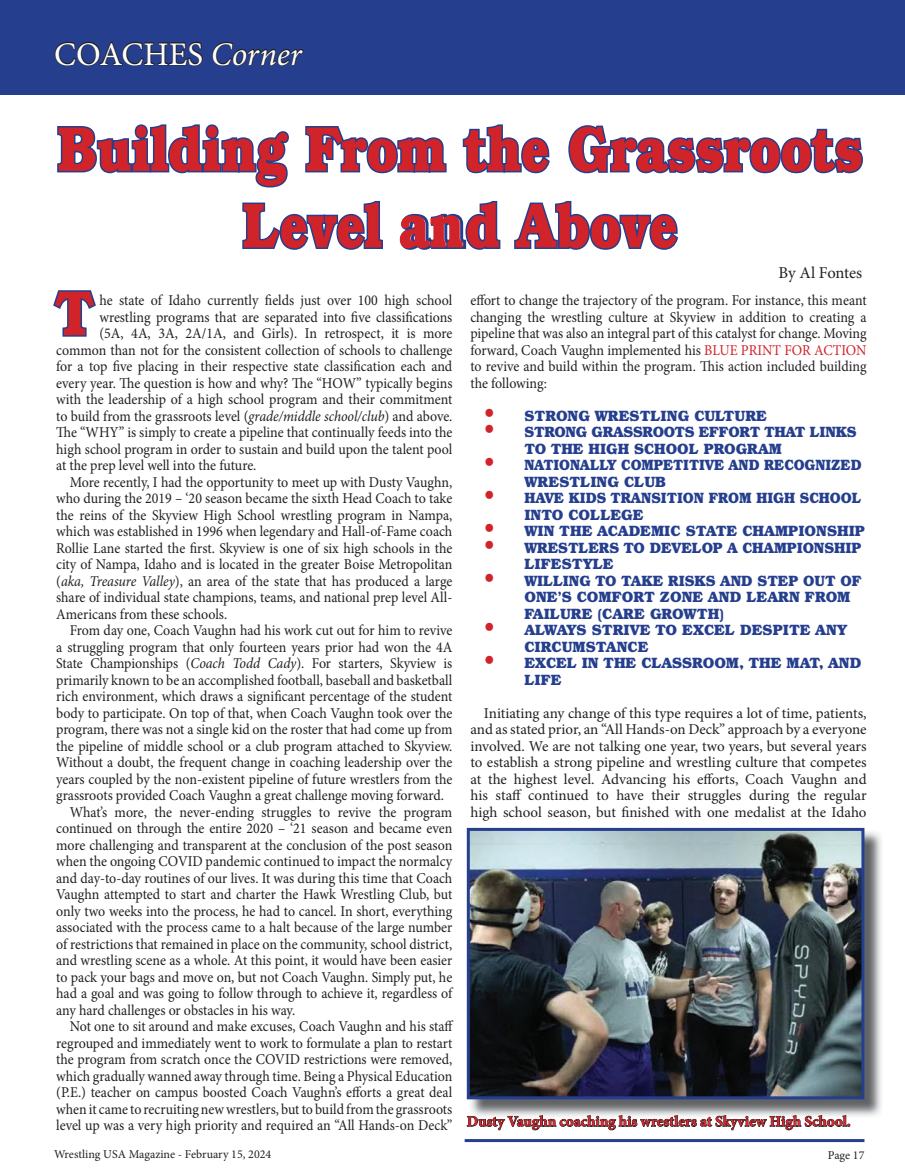
<style>
.page{position:relative;width:905px;height:1175px;background:#fff}
.page>*{position:absolute;margin:0;border:0;box-sizing:border-box;transform-origin:0 0}
.t1{font:700 63.75px/76.5px "Bookman";color:#d1232a;text-align:center;scale:.8 1}
.t2{font:33px "Minion Pro";color:#fff}
.t3{font:16.5px "Minion Pro";letter-spacing:-.01em;color:#231f20}
.t4{font:15px/16.5px "Minion Pro";letter-spacing:-.005em;color:#231f20;text-align:justify;scale:.93 1}
.t5{font:15px/16.5px "Minion Pro";letter-spacing:-.005em;color:#231f20;text-align:justify}
.t6{font:700 15px/16.5px "Bookman";letter-spacing:-.005em;color:#253f8e;scale:.91 1}
.t7{font:700 15px/16.5px "Bookman";letter-spacing:-.005em;color:#253f8e;scale:.93 1}
.t8{font:700 15px "Minion Pro";color:#d1232a}
.t9{font:700 15px/16.5px "Bookman";letter-spacing:-.005em;color:#253f8e;scale:.87 1}
.t10{font:700 15px/16.5px "Bookman";letter-spacing:-.005em;color:#253f8e;scale:.88 1}
.t11{font:12px "Minion Pro";color:#231f20}
.s1{font-style:italic}
.s2{color:#d1232a}
.s3{font-size:24px;color:#d1232a}
</style>
<div class="page">
<div style="left:0;top:0;width:904px;height:94px;background:#253f8e"></div>
<svg style="left:54px;top:41px;width:149px;height:25px"></svg>
<svg style="left:212px;top:41px;width:92px;height:25px"></svg>
<svg style="left:57px;top:124px;width:232px;height:64px"></svg>
<svg style="left:305px;top:126px;width:142px;height:48px"></svg>
<svg style="left:462px;top:124px;width:88px;height:50px"></svg>
<svg style="left:568px;top:125px;width:295px;height:49px"></svg>
<svg style="left:242px;top:200px;width:141px;height:50px"></svg>
<svg style="left:400px;top:200px;width:101px;height:50px"></svg>
<svg style="left:514px;top:200px;width:165px;height:50px"></svg>
<svg style="left:53px;top:290px;width:43px;height:47px"></svg>
<img style="left:469px;top:830px;width:413px;height:286px">
<img style="left:471px;top:832px;width:389px;height:263px">
<div style="left:467px;top:828px;width:397px;height:271px;border:3px solid #253f8e"></div>
<svg style="left:466px;top:1114px;width:384px;height:16px"></svg>
<hr style="left:464px;top:1139px;width:400px;height:3px;background:#253f8e">
<h2 class="t2" style="left:54px;top:32px;width:249px">COACHES <span class="s1">Corner</span></h2>
<h1 class="t1" style="left:58px;top:109px;width:1008px">Building From the Grassroots<br>Level and Above</h1>
<p class="t3" style="left:778px;top:262px;width:85px">By Al Fontes</p>
<h1 class="t1" style="left:55px;top:273px;width:51px">T</h1>
<p class="t4" style="left:470px;top:292px;width:427px">effort to change the trajectory of the program. For instance, this meant changing the wrestling culture at Skyview in addition to creating a pipeline that was also an integral part of this catalyst for change. Moving forward, Coach Vaughn implemented his <span class="s2">BLUE PRINT FOR ACTION </span>to revive and build within the program. This action included building the following:</p>
<p class="t7" style="left:484px;top:407px;width:306px"><span class="s3">•</span> STRONG WRESTLING CULTURE</p>
<p class="t6" style="left:524px;top:423px;width:366px;text-indent:-40px"><span class="s3">•</span> STRONG GRASSROOTS EFFORT THAT LINKS<br>TO THE HIGH SCHOOL PROGRAM</p>
<p class="t9" style="left:524px;top:456px;width:389px;text-indent:-41px"><span class="s3">•</span> NATIONALLY COMPETITIVE AND RECOGNIZED<br>WRESTLING CLUB</p>
<p class="t10" style="left:524px;top:489px;width:384px;text-indent:-40px"><span class="s3">•</span> HAVE KIDS TRANSITION FROM HIGH SCHOOL<br>INTO COLLEGE</p>
<p class="t7" style="left:484px;top:522px;width:411px"><span class="s3">•</span> WIN THE ACADEMIC STATE CHAMPIONSHIP</p>
<p class="t6" style="left:524px;top:539px;width:372px;text-indent:-40px"><span class="s3">•</span> WRESTLERS TO DEVELOP A CHAMPIONSHIP<br>LIFESTYLE</p>
<p class="t6" style="left:524px;top:572px;width:372px;text-indent:-40px"><span class="s3">•</span> WILLING TO TAKE RISKS AND STEP OUT OF<br>ONE’S COMFORT ZONE AND LEARN FROM<br>FAILURE (CARE GROWTH)</p>
<p class="t7" style="left:524px;top:621px;width:348px;text-indent:-40px"><span class="s3">•</span> ALWAYS STRIVE TO EXCEL DESPITE ANY<br>CIRCUMSTANCE</p>
<p class="t7" style="left:524px;top:654px;width:364px;text-indent:-40px"><span class="s3">•</span> EXCEL IN THE CLASSROOM, THE MAT, AND<br>LIFE</p>
<p class="t5" style="left:470px;top:704px;width:398px;text-indent:14px">Initiating any change of this type requires a lot of time, patients, and as stated prior, an “All Hands-on Deck” approach by a everyone involved. We are not talking one year, two years, but several years to establish a strong pipeline and wrestling culture that competes at the highest level. Advancing his efforts, Coach Vaughn and his staff continued to have their struggles during the regular high school season, but finished with one medalist at the Idaho</p>
<p class="t4" style="left:99px;top:292px;width:381px">he state of Idaho currently fields just over 100 high school</p>
<p class="t4" style="left:99px;top:308px;width:381px">wrestling programs that are separated into five classifications</p>
<p class="t4" style="left:99px;top:325px;width:381px">(5A, 4A, 3A, 2A/1A, and Girls). In retrospect, it is more</p>
<p class="t4" style="left:56px;top:341px;width:427px">common than not for the consistent collection of schools to challenge</p>
<p class="t4" style="left:56px;top:358px;width:427px">for a top five placing in their respective state classification each and</p>
<p class="t4" style="left:56px;top:374px;width:427px">every year. The question is how and why? The “HOW” typically begins</p>
<p class="t4" style="left:56px;top:391px;width:427px">with the leadership of a high school program and their commitment</p>
<p class="t4" style="left:56px;top:407px;width:427px">to build from the grassroots level (<span class="s1">grade/middle school/club</span>) and above.</p>
<p class="t4" style="left:56px;top:424px;width:427px">The “WHY” is simply to create a pipeline that continually feeds into the</p>
<p class="t4" style="left:56px;top:440px;width:427px">high school program in order to sustain and build upon the talent pool</p>
<p class="t4" style="left:56px;top:457px;width:217px">at the prep level well into the future.</p>
<p class="t4" style="left:70px;top:473px;width:413px">More recently, I had the opportunity to meet up with Dusty Vaughn,</p>
<p class="t4" style="left:56px;top:490px;width:427px">who during the 2019 – ‘20 season became the sixth Head Coach to take</p>
<p class="t4" style="left:56px;top:506px;width:427px">the reins of the Skyview High School wrestling program in Nampa,</p>
<p class="t4" style="left:56px;top:523px;width:427px">which was established in 1996 when legendary and Hall-of-Fame coach</p>
<p class="t4" style="left:56px;top:539px;width:427px">Rollie Lane started the first. Skyview is one of six high schools in the</p>
<p class="t4" style="left:56px;top:556px;width:427px">city of Nampa, Idaho and is located in the greater Boise Metropolitan</p>
<p class="t4" style="left:56px;top:572px;width:427px">(<span class="s1">aka, Treasure Valley</span>), an area of the state that has produced a large</p>
<p class="t4" style="left:56px;top:589px;width:427px">share of individual state champions, teams, and national prep level All-</p>
<p class="t4" style="left:56px;top:605px;width:185px">Americans from these schools.</p>
<p class="t4" style="left:70px;top:622px;width:413px">From day one, Coach Vaughn had his work cut out for him to revive</p>
<p class="t4" style="left:56px;top:638px;width:427px">a struggling program that only fourteen years prior had won the 4A</p>
<p class="t4" style="left:56px;top:655px;width:427px">State Championships (<span class="s1">Coach Todd Cady</span>). For starters, Skyview is</p>
<p class="t4" style="left:56px;top:671px;width:427px">primarily known to be an accomplished football, baseball and basketball</p>
<p class="t4" style="left:56px;top:688px;width:427px">rich environment, which draws a significant percentage of the student</p>
<p class="t4" style="left:56px;top:704px;width:427px">body to participate. On top of that, when Coach Vaughn took over the</p>
<p class="t4" style="left:56px;top:721px;width:427px">program, there was not a single kid on the roster that had come up from</p>
<p class="t4" style="left:56px;top:737px;width:427px">the pipeline of middle school or a club program attached to Skyview.</p>
<p class="t4" style="left:56px;top:754px;width:427px">Without a doubt, the frequent change in coaching leadership over the</p>
<p class="t4" style="left:56px;top:770px;width:427px">years coupled by the non-existent pipeline of future wrestlers from the</p>
<p class="t4" style="left:56px;top:787px;width:418px">grassroots provided Coach Vaughn a great challenge moving forward.</p>
<p class="t4" style="left:70px;top:803px;width:413px">What’s more, the never-ending struggles to revive the program</p>
<p class="t4" style="left:56px;top:820px;width:427px">continued on through the entire 2020 – ‘21 season and became even</p>
<p class="t4" style="left:56px;top:836px;width:427px">more challenging and transparent at the conclusion of the post season</p>
<p class="t4" style="left:56px;top:853px;width:427px">when the ongoing COVID pandemic continued to impact the normalcy</p>
<p class="t4" style="left:56px;top:869px;width:427px">and day-to-day routines of our lives. It was during this time that Coach</p>
<p class="t4" style="left:56px;top:886px;width:427px">Vaughn attempted to start and charter the Hawk Wrestling Club, but</p>
<p class="t4" style="left:56px;top:902px;width:427px">only two weeks into the process, he had to cancel. In short, everything</p>
<p class="t4" style="left:56px;top:919px;width:427px">associated with the process came to a halt because of the large number</p>
<p class="t4" style="left:56px;top:935px;width:427px">of restrictions that remained in place on the community, school district,</p>
<p class="t4" style="left:56px;top:952px;width:427px">and wrestling scene as a whole. At this point, it would have been easier</p>
<p class="t4" style="left:56px;top:968px;width:427px">to pack your bags and move on, but not Coach Vaughn. Simply put, he</p>
<p class="t4" style="left:56px;top:985px;width:427px">had a goal and was going to follow through to achieve it, regardless of</p>
<p class="t4" style="left:56px;top:1001px;width:258px">any hard challenges or obstacles in his way.</p>
<p class="t4" style="left:70px;top:1018px;width:414px">Not one to sit around and make excuses, Coach Vaughn and his staff</p>
<p class="t4" style="left:56px;top:1034px;width:427px">regrouped and immediately went to work to formulate a plan to restart</p>
<p class="t4" style="left:56px;top:1051px;width:427px">the program from scratch once the COVID restrictions were removed,</p>
<p class="t4" style="left:56px;top:1067px;width:427px">which gradually wanned away through time. Being a Physical Education</p>
<p class="t4" style="left:56px;top:1084px;width:427px">(P.E.) teacher on campus boosted Coach Vaughn’s efforts a great deal</p>
<p class="t4" style="left:56px;top:1100px;width:427px">when it came to recruiting new wrestlers, but to build from the grassroots</p>
<p class="t4" style="left:56px;top:1117px;width:427px">level up was a very high priority and required an “All Hands-on Deck”</p>
<p class="t8" style="left:467px;top:1110px;width:385px">Dusty Vaughn coaching his wrestlers at Skyview High School.</p>
<p class="t11" style="left:54px;top:1145px;width:219px">Wrestling USA Magazine - February 15, 2024</p>
<p class="t11" style="left:827px;top:1146px;width:38px">Page 17</p>
</div>
